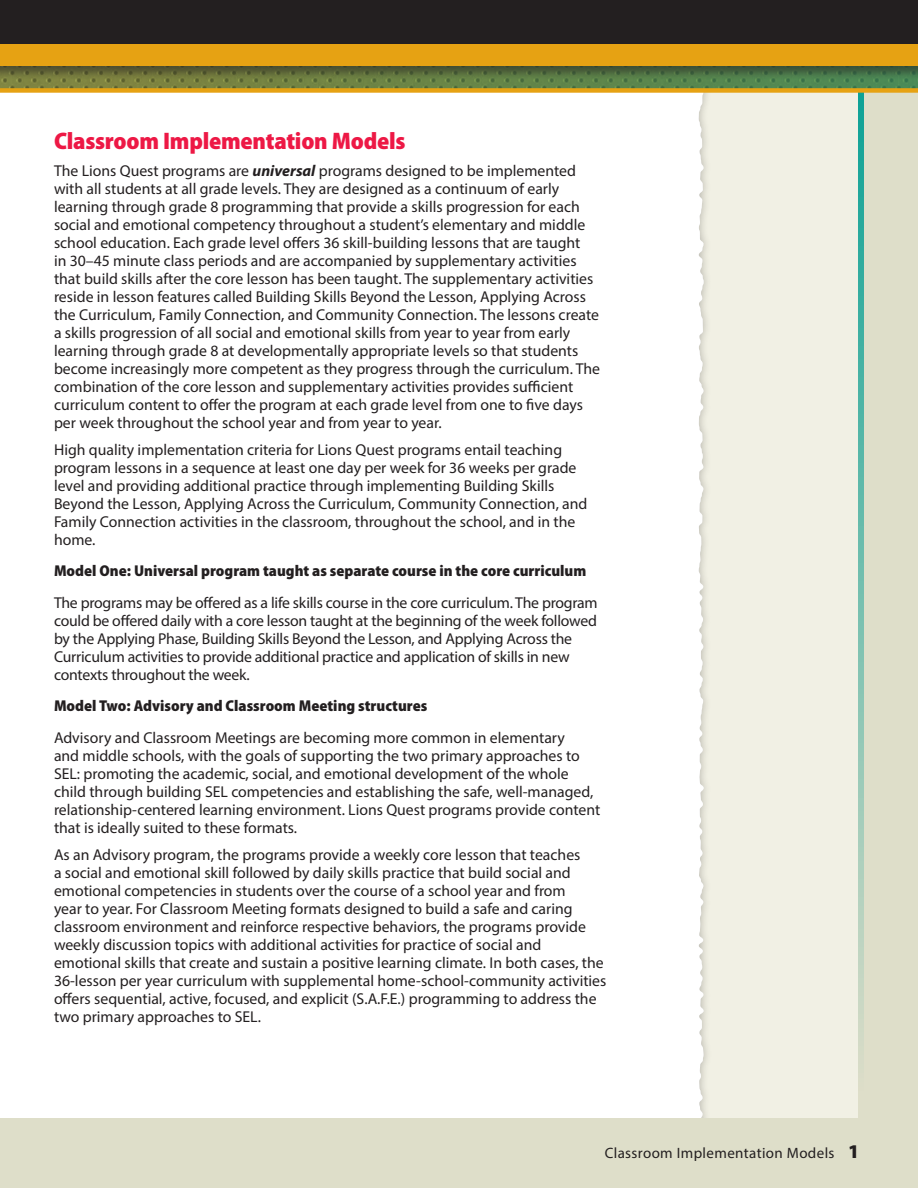
<style>
.page{position:relative;width:918px;height:1188px;background:#dedec9}
.page>*{position:absolute;margin:0;border:0;box-sizing:border-box;transform-origin:0 0}
.UPG_A_Head{font:900 semi-condensed 24px "Myriad Pro";letter-spacing:-.01em;color:#ed1845}
.UPG_Text{font:15.75px/18px "Myriad Pro";color:#231f20}
.UPG_C_Head{font:900 semi-condensed 15.75px "Myriad Pro";color:#231f20}
.Folio{font:15px "Myriad Pro";letter-spacing:.025em;color:#231f20}
.s1{font-weight:700;font-style:italic}
.s2{font-weight:900;font-size:19.5px}
</style>
<div class="page">
<div style="left:0;top:0;width:858px;height:1118px;background:#fff"></div>
<div style="left:699px;top:0;width:159px;height:1118px;background:#f1f0e4"></div>
<svg style="left:0;top:80px;width:918px;height:13px"></svg>
<div style="left:0;top:0;width:918px;height:80px;background:#231f20;opacity:.55"></div>
<div style="left:0;top:0;width:918px;height:66px;background:#e6a213"></div>
<div style="left:0;top:0;width:918px;height:43px;background:#231f20"></div>
<p class="UPG_A_Head" style="left:54px;top:127px;width:353px">Classroom Implementation Models</p>
<p class="UPG_Text" style="left:54px;top:161px;width:548px">The Lions Quest programs are <span class="s1">universal</span> programs designed to be implemented with all students at all grade levels. They are designed as a continuum of early learning through grade 8 programming that provide a skills progression for each social and emotional competency throughout a student’s elementary and middle school education. Each grade level offers 36 skill-building lessons that are taught<br>in 30–45 minute class periods and are accompanied by supplementary activities that build skills after the core lesson has been taught. The supplementary activities reside in lesson features called Building Skills Beyond the Lesson, Applying Across the Curriculum, Family Connection, and Community Connection. The lessons create a skills progression of all social and emotional skills from year to year from early learning through grade 8 at developmentally appropriate levels so that students become increasingly more competent as they progress through the curriculum. The combination of the core lesson and supplementary activities provides sufficient curriculum content to offer the program at each grade level from one to five days per week throughout the school year and from year to year.</p>
<p class="UPG_Text" style="left:54px;top:440px;width:535px">High quality implementation criteria for Lions Quest programs entail teaching program lessons in a sequence at least one day per week for 36 weeks per grade level and providing additional practice through implementing Building Skills Beyond the Lesson, Applying Across the Curriculum, Community Connection, and Family Connection activities in the classroom, throughout the school, and in the home.</p>
<p class="UPG_C_Head" style="left:54px;top:562px;width:534px">Model One: Universal program taught as separate course in the core curriculum</p>
<p class="UPG_Text" style="left:54px;top:593px;width:545px">The programs may be offered as a life skills course in the core curriculum. The program could be offered daily with a core lesson taught at the beginning of the week followed by the Applying Phase, Building Skills Beyond the Lesson, and Applying Across the Curriculum activities to provide additional practice and application of skills in new contexts throughout the week.</p>
<p class="UPG_C_Head" style="left:54px;top:697px;width:375px">Model Two: Advisory and Classroom Meeting structures</p>
<p class="UPG_Text" style="left:54px;top:728px;width:548px">Advisory and Classroom Meetings are becoming more common in elementary<br>and middle schools, with the goals of supporting the two primary approaches to SEL: promoting the academic, social, and emotional development of the whole child through building SEL competencies and establishing the safe, well-managed, relationship-centered learning environment. Lions Quest programs provide content that is ideally suited to these formats.</p>
<p class="UPG_Text" style="left:54px;top:845px;width:554px">As an Advisory program, the programs provide a weekly core lesson that teaches<br>a social and emotional skill followed by daily skills practice that build social and emotional competencies in students over the course of a school year and from<br>year to year. For Classroom Meeting formats designed to build a safe and caring classroom environment and reinforce respective behaviors, the programs provide weekly discussion topics with additional activities for practice of social and emotional skills that create and sustain a positive learning climate. In both cases, the 36-lesson per year curriculum with supplemental home-school-community activities offers sequential, active, focused, and explicit (S.A.F.E.) programming to address the two primary approaches to SEL.</p>
<p class="Folio" style="left:605px;top:1144px;width:256px">Classroom Implementation Models <span class="s2">1</span></p>
</div>
